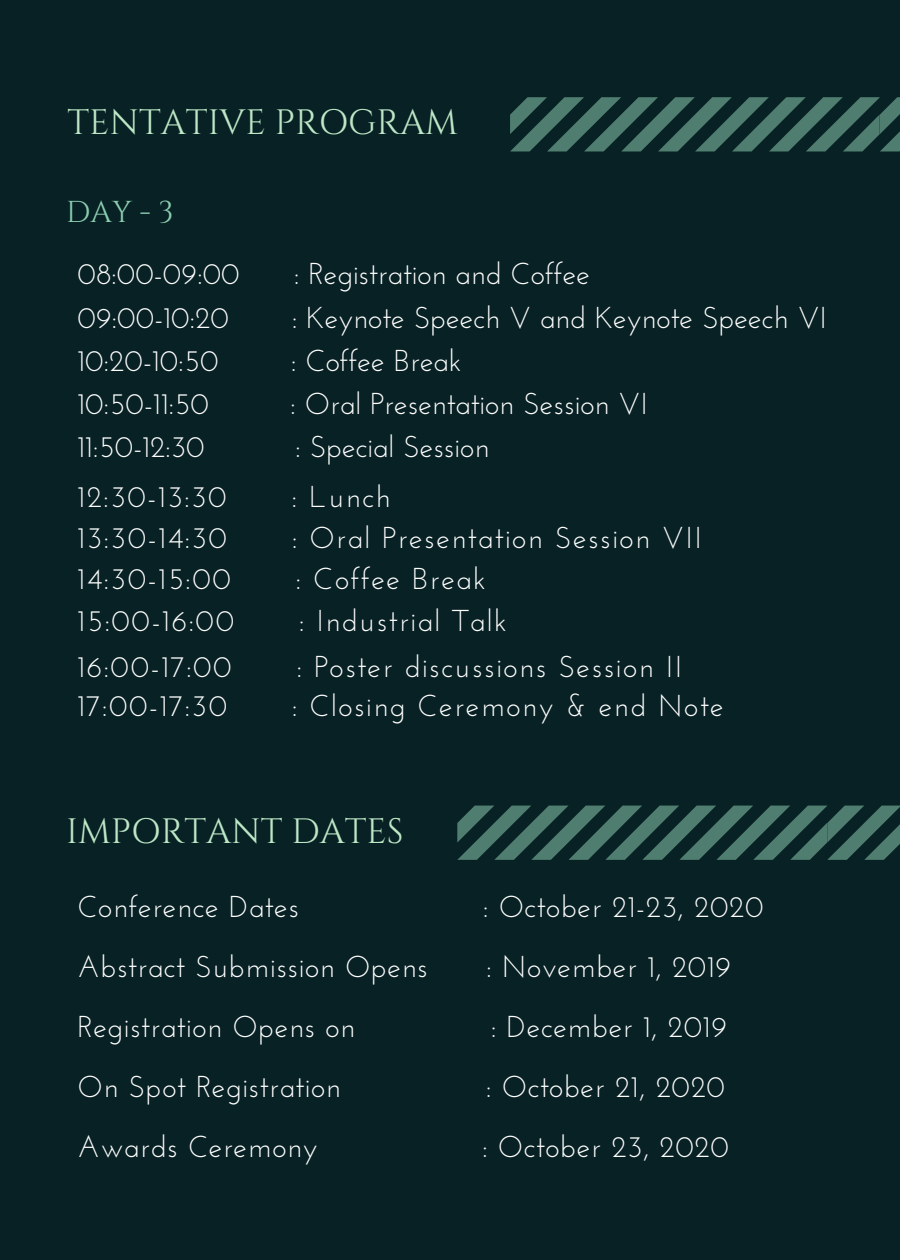
<style>
.page{position:relative;width:900px;height:1260px;background:#082124}
.page>*{position:absolute;margin:0;border:0;box-sizing:border-box;transform-origin:0 0}
.t1{font:35.25px "Cinzel";color:#bde7c6}
.t2{font:30.25px "Josefin Sans";letter-spacing:.02em;color:#fff}
.t3{font:30.25px "Josefin Sans";color:#fff}
.t4{font:30.25px "Josefin Sans";letter-spacing:.05em;color:#fff}
.t5{font:30.25px "Cinzel";color:#8ccdb0}
</style>
<div class="page">
<svg style="left:510px;top:97px;width:390px;height:54px"></svg>
<svg style="left:457px;top:806px;width:443px;height:54px"></svg>
<p class="t1" style="left:68px;top:100px;width:392px">TENTATIVE PROGRAM</p>
<p class="t5" style="left:66px;top:193px;width:109px">DAY - 3</p>
<p class="t2" style="left:77px;top:262px;width:164px">08:00-09:00</p>
<p class="t3" style="left:294px;top:262px;width:297px">: Registration and Coffee</p>
<p class="t2" style="left:77px;top:305px;width:153px">09:00-10:20</p>
<p class="t3" style="left:292px;top:305px;width:536px">: Keynote Speech V and Keynote Speech VI</p>
<p class="t2" style="left:77px;top:348px;width:143px">10:20-10:50</p>
<p class="t3" style="left:291px;top:348px;width:173px">: Coffee Break</p>
<p class="t2" style="left:77px;top:391px;width:133px">10:50-11:50</p>
<p class="t3" style="left:291px;top:391px;width:359px">: Oral Presentation Session VI</p>
<p class="t2" style="left:77px;top:434px;width:129px">11:50-12:30</p>
<p class="t3" style="left:295px;top:434px;width:195px">: Special Session</p>
<p class="t2" style="left:77px;top:484px;width:151px">12:30-13:30</p>
<p class="t2" style="left:292px;top:484px;width:100px">: Lunch</p>
<p class="t2" style="left:77px;top:526px;width:151px">13:30-14:30</p>
<p class="t4" style="left:292px;top:526px;width:412px">: Oral Presentation Session VII</p>
<p class="t2" style="left:77px;top:567px;width:155px">14:30-15:00</p>
<p class="t4" style="left:296px;top:567px;width:192px">: Coffee Break</p>
<p class="t2" style="left:77px;top:608px;width:158px">15:00-16:00</p>
<p class="t4" style="left:299px;top:608px;width:210px">: Industrial Talk</p>
<p class="t2" style="left:77px;top:654px;width:156px">16:00-17:00</p>
<p class="t4" style="left:297px;top:654px;width:387px">: Poster discussions Session II</p>
<p class="t2" style="left:77px;top:694px;width:151px">17:00-17:30</p>
<p class="t4" style="left:292px;top:694px;width:433px">: Closing Ceremony &amp; end Note</p>
<p class="t1" style="left:66px;top:808px;width:339px">IMPORTANT DATES</p>
<p class="t2" style="left:77px;top:894px;width:223px">Conference Dates</p>
<p class="t2" style="left:483px;top:894px;width:282px">: October 21-23, 2020</p>
<p class="t2" style="left:77px;top:954px;width:352px">Abstract Submission Opens</p>
<p class="t2" style="left:486px;top:954px;width:247px">: November 1, 2019</p>
<p class="t2" style="left:77px;top:1014px;width:279px">Registration Opens on</p>
<p class="t2" style="left:491px;top:1014px;width:238px">: December 1, 2019</p>
<p class="t2" style="left:77px;top:1074px;width:265px">On Spot Registration</p>
<p class="t2" style="left:486px;top:1074px;width:240px">: October 21, 2020</p>
<p class="t2" style="left:77px;top:1134px;width:242px">Awards Ceremony</p>
<p class="t2" style="left:482px;top:1134px;width:248px">: October 23, 2020</p>
</div>
